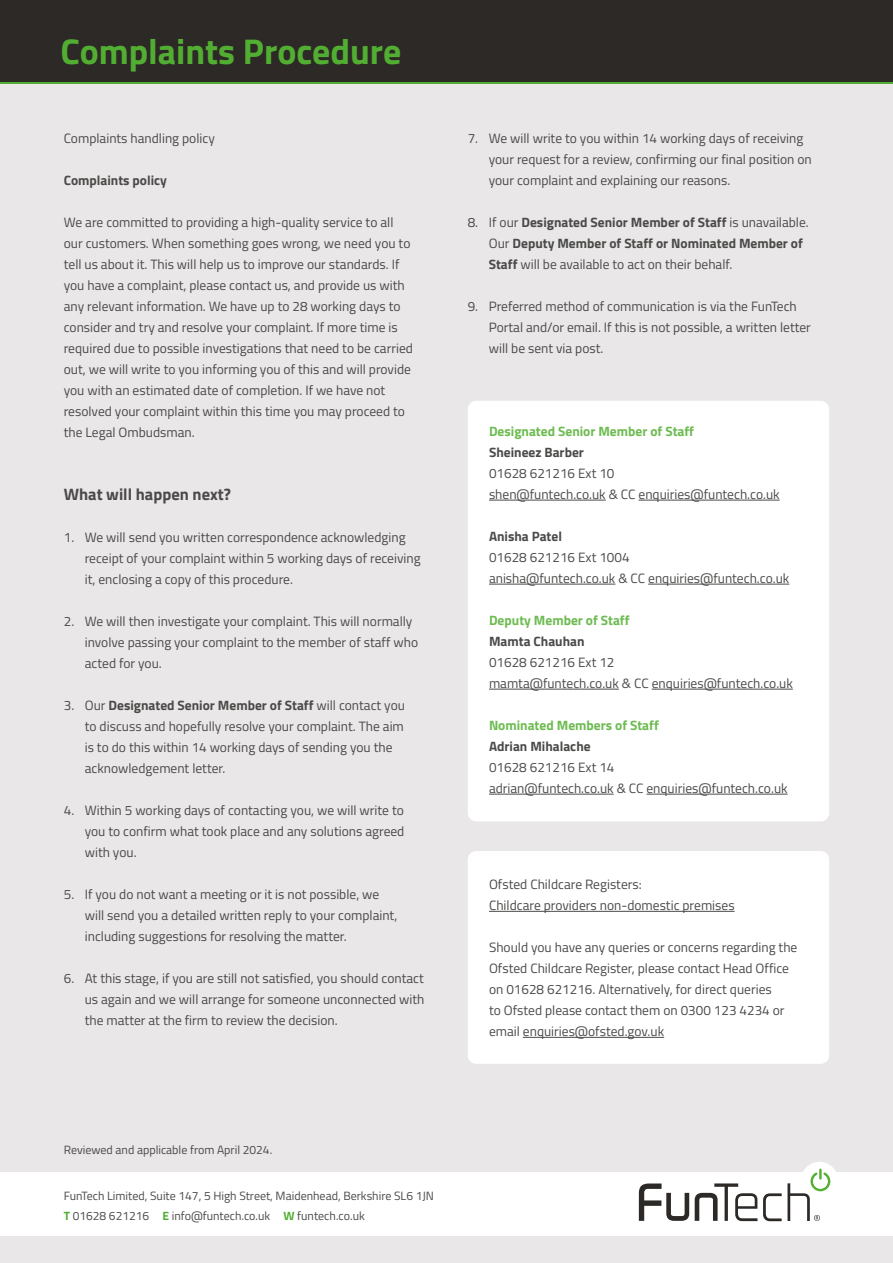
<style>
.page{position:relative;width:893px;height:1263px;background:#e9e7e7}
.page>*{position:absolute;margin:0;border:0;box-sizing:border-box;transform-origin:0 0}
.t1{font:700 35.7px "Titillium Web";color:#52ae32}
.t2{font:700 16.5px "Titillium Web";color:#4a4a49}
.t3{font:13.5px/21px "Titillium Web";color:#4a4a49}
.t4{font:700 13.5px/21px "Titillium Web";color:#4a4a49}
.t5{font:700 13.5px "Titillium Web";color:#6dbb51}
.t6{font:12px/19.5px "Titillium Web";color:#4a4a49}
.s1{font-weight:700}
.s2{font-weight:400}
.s3{font-weight:700;color:#52ae32}
</style>
<div class="page">
<div style="left:468px;top:401px;width:361px;height:420px;background:#fff;border-radius:9px"></div>
<div style="left:468px;top:851px;width:361px;height:213px;background:#fff;border-radius:9px"></div>
<div style="left:0;top:70px;width:893px;height:13px;background:#2c2926"></div>
<div style="left:0;top:0;width:893px;height:81px;background:#2c2926"></div>
<div style="left:0;top:1172px;width:893px;height:63px;background:#fff"></div>
<div style="left:801px;top:1162px;width:37px;height:37px;background:#fff;border-radius:50%"></div>
<svg style="left:639px;top:1183px;width:50px;height:38px"></svg>
<svg style="left:695px;top:1183px;width:62px;height:38px"></svg>
<svg style="left:763px;top:1168px;width:67px;height:53px"></svg>
<hr style="left:489px;top:500px;width:117px;height:1px;background:#4a4a49">
<hr style="left:638px;top:500px;width:142px;height:1px;background:#4a4a49">
<hr style="left:489px;top:584px;width:126px;height:1px;background:#4a4a49">
<hr style="left:648px;top:584px;width:141px;height:1px;background:#4a4a49">
<hr style="left:489px;top:689px;width:130px;height:1px;background:#4a4a49">
<hr style="left:652px;top:689px;width:141px;height:1px;background:#4a4a49">
<hr style="left:489px;top:794px;width:125px;height:1px;background:#4a4a49">
<hr style="left:646px;top:794px;width:142px;height:1px;background:#4a4a49">
<hr style="left:489px;top:911px;width:246px;height:1px;background:#4a4a49">
<hr style="left:523px;top:1037px;width:141px;height:1px;background:#4a4a49">
<h1 class="t1" style="left:61px;top:24px;width:342px">Complaints Procedure</h1>
<p class="t3" style="left:64px;top:127px;width:153px">Complaints handling policy</p>
<p class="t4" style="left:64px;top:169px;width:105px">Complaints policy</p>
<p class="t3" style="left:64px;top:211px;width:351px">We are committed to providing a high-quality service to all our customers. When something goes wrong, we need you to tell us about it. This will help us to improve our standards. If you have a complaint, please contact us, and provide us with any relevant information. We have up to 28 working days to consider and try and resolve your complaint. If more time is required due to possible investigations that need to be carried out, we will write to you informing you of this and will provide you with an estimated date of completion. If we have not resolved your complaint within this time you may proceed to the Legal Ombudsman.</p>
<p class="t2" style="left:64px;top:481px;width:169px">What will happen next?</p>
<p class="t3" style="left:85px;top:526px;width:337px;text-indent:-21px">1. We will send you written correspondence acknowledging receipt of your complaint within 5 working days of receiving it, enclosing a copy of this procedure.</p>
<p class="t3" style="left:85px;top:610px;width:335px;text-indent:-21px">2. We will then investigate your complaint. This will normally involve passing your complaint to the member of staff who acted for you.</p>
<p class="t3" style="left:85px;top:694px;width:322px;text-indent:-21px">3. Our <span class="s1">Designated Senior Member of Staff</span> will contact you to discuss and hopefully resolve your complaint. The aim is to do this within 14 working days of sending you the acknowledgement letter.</p>
<p class="t3" style="left:85px;top:799px;width:321px;text-align:justify;text-indent:-21px">4. Within 5 working days of contacting you, we will write to you to confirm what took place and any solutions agreed with you.</p>
<p class="t3" style="left:85px;top:883px;width:314px;text-indent:-21px">5. If you do not want a meeting or it is not possible, we will send you a detailed written reply to your complaint, including suggestions for resolving the matter.</p>
<p class="t3" style="left:85px;top:967px;width:341px;text-align:justify;text-indent:-21px">6. At this stage, if you are still not satisfied, you should contact us again and we will arrange for someone unconnected with the matter at the firm to review the decision.</p>
<p class="t3" style="left:489px;top:127px;width:324px;text-indent:-21px">7. We will write to you within 14 working days of receiving your request for a review, confirming our final position on your complaint and explaining our reasons.</p>
<p class="t4" style="left:489px;top:211px;width:322px;text-indent:-21px"><span class="s2">8. If our</span> Designated Senior Member of Staff <span class="s2">is unavailable.<br>Our</span> Deputy Member of Staff or Nominated Member of<br>Staff <span class="s2">will be available to act on their behalf.</span></p>
<p class="t3" style="left:489px;top:295px;width:324px;text-indent:-21px">9. Preferred method of communication is via the FunTech<br>Portal and/or email. If this is not possible, a written letter will be sent via post.</p>
<p class="t5" style="left:489px;top:421px;width:207px">Designated Senior Member of Staff</p>
<p class="t4" style="left:489px;top:441px;width:96px">Sheineez Barber</p>
<p class="t3" style="left:489px;top:462px;width:292px">01628 621216 Ext 10<br>shen@funtech.co.uk &amp; CC enquiries@funtech.co.uk</p>
<p class="t4" style="left:489px;top:525px;width:75px">Anisha Patel</p>
<p class="t3" style="left:489px;top:546px;width:302px">01628 621216 Ext 1004<br>anisha@funtech.co.uk &amp; CC enquiries@funtech.co.uk</p>
<p class="t5" style="left:489px;top:610px;width:142px">Deputy Member of Staff</p>
<p class="t4" style="left:489px;top:630px;width:97px">Mamta Chauhan</p>
<p class="t3" style="left:489px;top:651px;width:305px">01628 621216 Ext 12<br>mamta@funtech.co.uk &amp; CC enquiries@funtech.co.uk</p>
<p class="t5" style="left:489px;top:715px;width:171px">Nominated Members of Staff</p>
<p class="t4" style="left:489px;top:735px;width:103px">Adrian Mihalache</p>
<p class="t3" style="left:489px;top:756px;width:300px">01628 621216 Ext 14<br>adrian@funtech.co.uk &amp; CC enquiries@funtech.co.uk</p>
<p class="t3" style="left:489px;top:873px;width:247px">Ofsted Childcare Registers:<br>Childcare providers non-domestic premises</p>
<p class="t3" style="left:489px;top:936px;width:310px">Should you have any queries or concerns regarding the Ofsted Childcare Register, please contact Head Office on 01628 621216. Alternatively, for direct queries<br>to Ofsted please contact them on 0300 123 4234 or email enquiries@ofsted.gov.uk</p>
<p class="t6" style="left:64px;top:1139px;width:210px">Reviewed and applicable from April 2024.</p>
<p class="t6" style="left:64px;top:1185px;width:372px">FunTech Limited, Suite 147, 5 High Street, Maidenhead, Berkshire SL6 1JN<br><span class="s3">T</span> 01628 621216 <span class="s3">E</span> info@funtech.co.uk <span class="s3">W</span> funtech.co.uk</p>
</div>
